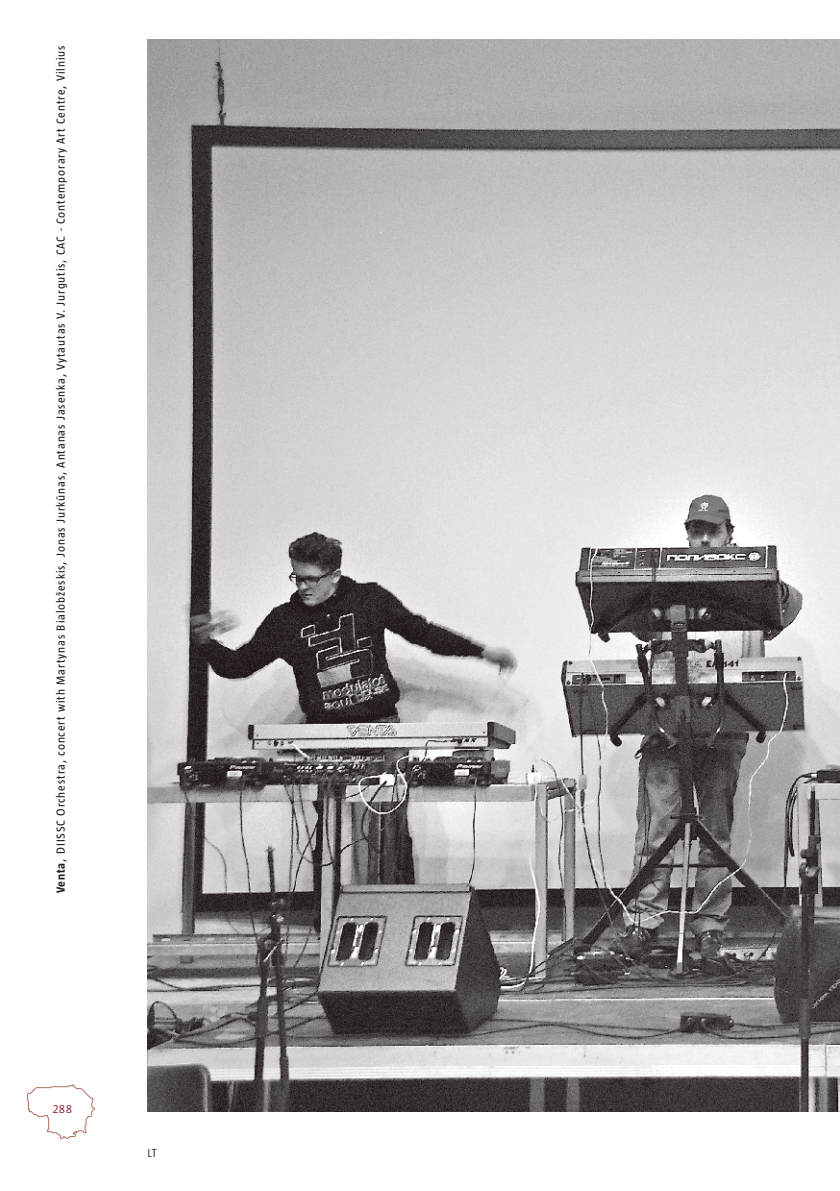
<style>
.page{position:relative;width:840px;height:1191px;background:#fff}
.page>*{position:absolute;margin:0;border:0;box-sizing:border-box;transform-origin:0 0}
.t1{font:12px "Taz";letter-spacing:.075em;color:#231f20}
.t2{font:300 12px "Taz";color:#851524}
.t3{font:300 12px "Taz";color:#231f20}
.s1{font-weight:700}
</style>
<div class="page">
<img style="left:147px;top:40px;width:692px;height:1071px">
<svg style="left:27px;top:1084px;width:68px;height:55px"></svg>
<p class="t1" style="left:54px;top:893px;width:849px;rotate:-90deg"><span class="s1">Venta</span>, DIISSC Orchestra, concert with Martynas Bialobžeskis, Jonas Jurkūnas, Antanas Jasenka, Vytautas V. Jurgutis, CAC - Contemporary Art Centre, Vilnius</p>
<p class="t2" style="left:53px;top:1102px;width:21px">288</p>
<p class="t3" style="left:147px;top:1146px;width:11px">LT</p>
</div>
